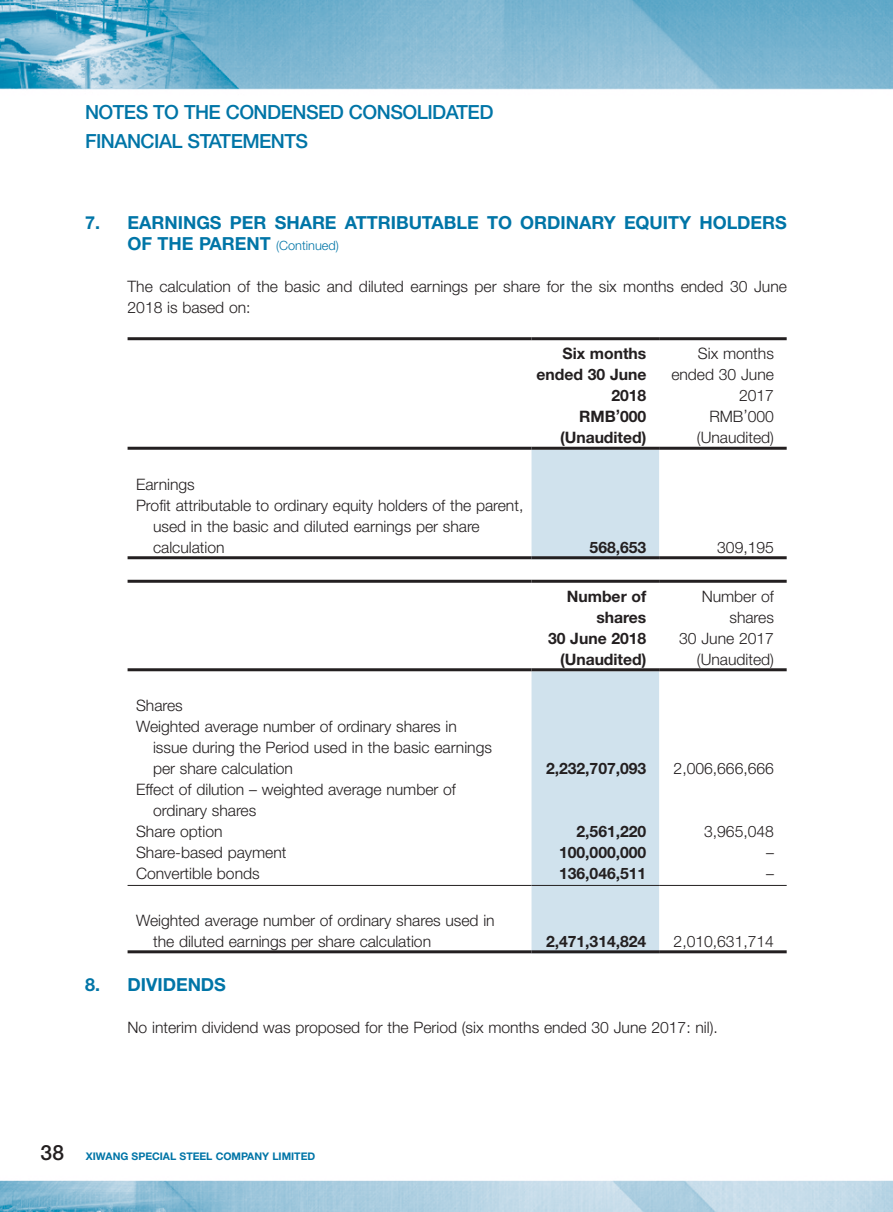
<style>
.page{position:relative;width:893px;height:1212px;background:#fff}
.page>*{position:absolute;margin:0;border:0;box-sizing:border-box;transform-origin:0 0}
.t1{font:500 19.5px/28.5px "Helvetica Neue LT Std";letter-spacing:-.025em;color:#0075a7}
.Heading_1{font:700 18px/21px "Helvetica Neue LT Std";color:#0075a7}
.Body_Text{font:300 15.75px/21px "Helvetica Neue LT Std";color:#231f20}
.Body_Text-2{font:700 15.75px "Helvetica Neue LT Std";color:#231f20}
.t2{font:700 10.5px "Helvetica Neue LT Std";color:#0075a7}
.s1{font-weight:300;font-size:12.75px}
.s2{font-weight:500;font-size:21px;color:#231f20}
</style>
<div class="page">
<img style="left:0;top:0;width:893px;height:1212px">
<div style="left:531px;top:450px;width:128px;height:106px;background:#d0e2ed"></div>
<hr style="left:128px;top:337px;width:403px;height:3px;background:#231f20">
<hr style="left:531px;top:337px;width:128px;height:3px;background:#231f20">
<hr style="left:659px;top:337px;width:128px;height:3px;background:#231f20">
<hr style="left:128px;top:447px;width:403px;height:3px;background:#231f20">
<hr style="left:531px;top:447px;width:128px;height:3px;background:#231f20">
<hr style="left:659px;top:447px;width:128px;height:3px;background:#231f20">
<hr style="left:128px;top:556px;width:403px;height:3px;background:#231f20">
<hr style="left:531px;top:556px;width:128px;height:3px;background:#231f20">
<hr style="left:659px;top:556px;width:128px;height:3px;background:#231f20">
<div style="left:531px;top:671px;width:128px;height:279px;background:#d0e2ed"></div>
<hr style="left:128px;top:580px;width:403px;height:3px;background:#231f20">
<hr style="left:531px;top:580px;width:128px;height:3px;background:#231f20">
<hr style="left:659px;top:580px;width:128px;height:3px;background:#231f20">
<hr style="left:128px;top:668px;width:403px;height:3px;background:#231f20">
<hr style="left:531px;top:668px;width:128px;height:3px;background:#231f20">
<hr style="left:659px;top:668px;width:128px;height:3px;background:#231f20">
<hr style="left:128px;top:885px;width:403px;height:1px;background:#231f20">
<hr style="left:531px;top:885px;width:128px;height:1px;background:#231f20">
<hr style="left:659px;top:885px;width:128px;height:1px;background:#231f20">
<hr style="left:128px;top:950px;width:403px;height:3px;background:#231f20">
<hr style="left:531px;top:950px;width:128px;height:3px;background:#231f20">
<hr style="left:659px;top:950px;width:128px;height:3px;background:#231f20">
<p class="t1" style="left:85px;top:98px;width:410px">NOTES TO THE CONDENSED CONSOLIDATED<br>FINANCIAL STATEMENTS</p>
<p class="Heading_1" style="left:128px;top:211px;width:661px;text-indent:-43px">7. EARNINGS PER SHARE ATTRIBUTABLE TO ORDINARY EQUITY HOLDERS<br>OF THE PARENT <span class="s1">(Continued)</span></p>
<p class="Body_Text" style="left:128px;top:275px;width:661px">The calculation of the basic and diluted earnings per share for the six months ended 30 June<br>2018 is based on:</p>
<p class="Body_Text-2" style="left:562px;top:344px;width:85px">Six months</p>
<p class="Body_Text-2" style="left:536px;top:365px;width:111px">ended 30 June</p>
<p class="Body_Text-2" style="left:611px;top:386px;width:36px">2018</p>
<p class="Body_Text" style="left:698px;top:343px;width:77px">Six months</p>
<p class="Body_Text" style="left:671px;top:364px;width:104px">ended 30 June</p>
<p class="Body_Text" style="left:739px;top:385px;width:36px">2017</p>
<p class="Body_Text" style="left:136px;top:473px;width:60px">Earnings</p>
<p class="Body_Text" style="left:153px;top:494px;width:372px;text-indent:-17px">Profit attributable to ordinary equity holders of the parent, used in the basic and diluted earnings per share calculation</p>
<p class="Body_Text" style="left:136px;top:695px;width:48px">Shares</p>
<p class="Body_Text" style="left:153px;top:716px;width:340px;text-indent:-17px">Weighted average number of ordinary shares in issue during the Period used in the basic earnings per share calculation</p>
<p class="Body_Text-2" style="left:579px;top:407px;width:69px">RMB’000</p>
<p class="Body_Text" style="left:709px;top:406px;width:66px">RMB’000</p>
<p class="Body_Text-2" style="left:560px;top:428px;width:88px">(Unaudited)</p>
<p class="Body_Text" style="left:697px;top:427px;width:78px">(Unaudited)</p>
<p class="Body_Text-2" style="left:590px;top:537px;width:58px">568,653</p>
<p class="Body_Text" style="left:717px;top:536px;width:58px">309,195</p>
<p class="Body_Text-2" style="left:567px;top:586px;width:81px">Number of</p>
<p class="Body_Text-2" style="left:596px;top:607px;width:52px">shares</p>
<p class="Body_Text" style="left:702px;top:585px;width:74px">Number of</p>
<p class="Body_Text" style="left:729px;top:606px;width:46px">shares</p>
<p class="Body_Text-2" style="left:548px;top:628px;width:100px">30 June 2018</p>
<p class="Body_Text" style="left:679px;top:627px;width:96px">30 June 2017</p>
<p class="Body_Text-2" style="left:560px;top:649px;width:88px">(Unaudited)</p>
<p class="Body_Text" style="left:697px;top:648px;width:78px">(Unaudited)</p>
<p class="Body_Text-2" style="left:546px;top:759px;width:102px">2,232,707,093</p>
<p class="Body_Text" style="left:674px;top:758px;width:102px">2,006,666,666</p>
<p class="Body_Text" style="left:153px;top:779px;width:304px;text-indent:-17px">Effect of dilution – weighted average number of ordinary shares</p>
<p class="Body_Text" style="left:136px;top:821px;width:88px">Share option</p>
<p class="Body_Text-2" style="left:577px;top:822px;width:71px">2,561,220</p>
<p class="Body_Text" style="left:704px;top:821px;width:71px">3,965,048</p>
<p class="Body_Text" style="left:136px;top:842px;width:152px">Share-based payment</p>
<p class="Body_Text-2" style="left:559px;top:843px;width:89px">100,000,000</p>
<p class="Body_Text" style="left:766px;top:842px;width:9px">–</p>
<p class="Body_Text" style="left:136px;top:863px;width:125px">Convertible bonds</p>
<p class="Body_Text-2" style="left:559px;top:864px;width:89px">136,046,511</p>
<p class="Body_Text" style="left:766px;top:863px;width:9px">–</p>
<p class="Body_Text" style="left:153px;top:909px;width:343px;text-indent:-17px">Weighted average number of ordinary shares used in the diluted earnings per share calculation</p>
<p class="Body_Text-2" style="left:546px;top:931px;width:102px">2,471,314,824</p>
<p class="Body_Text" style="left:674px;top:930px;width:102px">2,010,631,714</p>
<p class="Heading_1" style="left:85px;top:974px;width:142px">8. DIVIDENDS</p>
<p class="Body_Text" style="left:128px;top:1017px;width:592px">No interim dividend was proposed for the Period (six months ended 30 June 2017: nil).</p>
<p class="t2" style="left:40px;top:1149px;width:276px"><span class="s2">38</span> XIWANG SPECIAL STEEL COMPANY LIMITED</p>
</div>
